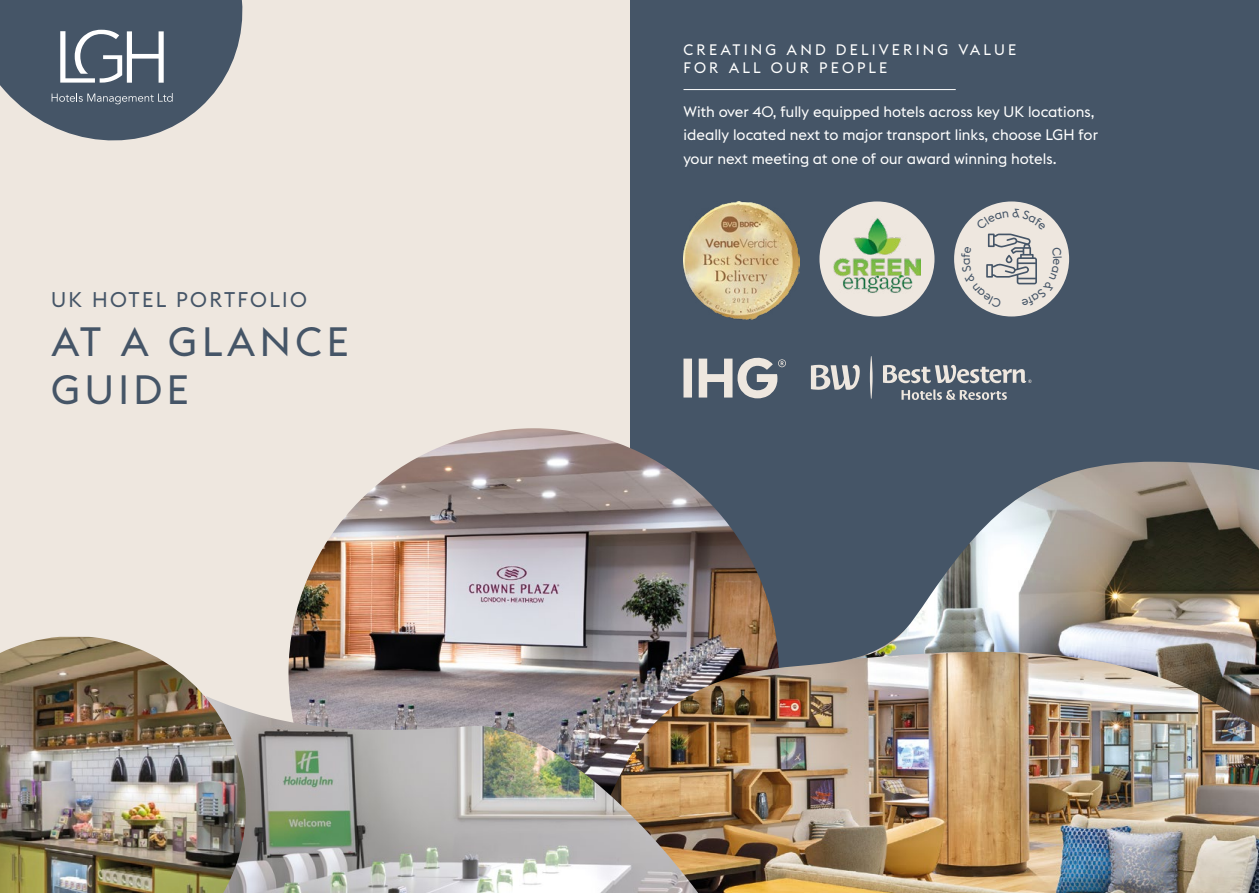
<style>
.page{position:relative;width:1259px;height:893px;background:#fff}
.page>*{position:absolute;margin:0;border:0;box-sizing:border-box;transform-origin:0 0}
.t1{font:40.35px/48.4px "Euclid Flex";letter-spacing:.11em;color:#455567}
.t2{font:21px "Euclid Flex";letter-spacing:.11em;color:#455567}
.t3{font:15px/23.7px "Euclid Flex";color:#fff}
.t4{font:15px/18px "Euclid Flex";letter-spacing:.21em;color:#fff}
</style>
<div class="page">
<div style="left:606px;top:0;width:653px;height:893px;background:#455567"></div>
<div style="left:0;top:0;width:629px;height:893px;background:#eee7df"></div>
<img style="left:288px;top:428px;width:371px;height:268px">
<img style="left:556px;top:463px;width:703px;height:430px">
<hr style="left:683px;top:89px;width:272px;height:1px;background:#fff">
<img style="left:683px;top:201px;width:117px;height:119px">
<div style="left:819px;top:201px;width:115px;height:115px;background:#eee7df;border-radius:50%"></div>
<img style="left:834px;top:216px;width:86px;height:86px">
<svg style="left:901px;top:389px;width:106px;height:11px"></svg>
<svg style="left:811px;top:365px;width:48px;height:25px"></svg>
<svg style="left:870px;top:356px;width:2px;height:43px"></svg>
<svg style="left:883px;top:365px;width:148px;height:18px"></svg>
<svg style="left:683px;top:357px;width:103px;height:41px"></svg>
<img style="left:246px;top:696px;width:452px;height:197px">
<img style="left:841px;top:462px;width:418px;height:266px">
<svg style="left:0;top:0;width:243px;height:141px"></svg>
<img style="left:0;top:637px;width:246px;height:256px">
<div style="left:954px;top:201px;width:115px;height:115px;background:#eee7df;border-radius:50%"></div>
<svg style="left:961px;top:209px;width:101px;height:99px"></svg>
<h2 class="t2" style="left:51px;top:288px;width:257px">UK HOTEL PORTFOLIO</h2>
<h1 class="t1" style="left:51px;top:318px;width:299px">AT A GLANCE<br>GUIDE</h1>
<p class="t4" style="left:683px;top:41px;width:334px">CREATING AND DELIVERING VALUE<br>FOR ALL OUR PEOPLE</p>
<p class="t3" style="left:683px;top:100px;width:416px">With over 40, fully equipped hotels across key UK locations, ideally located next to major transport links, choose LGH for your next meeting at one of our award winning hotels.</p>
</div>
